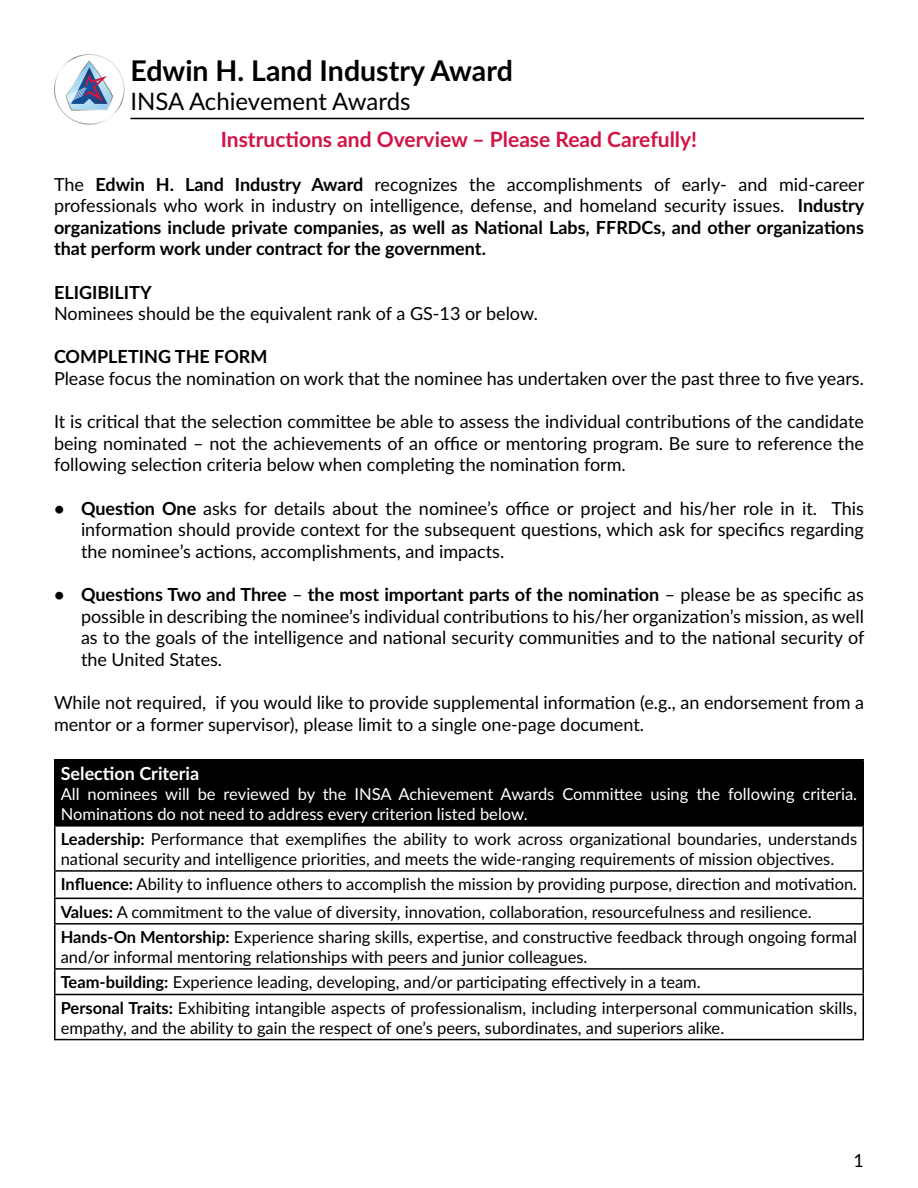
<style>
.page{position:relative;width:918px;height:1188px;background:#fff}
.page>*{position:absolute;margin:0;border:0;box-sizing:border-box;transform-origin:0 0}
.t1{font:700 28.5px "Lato";color:#000}
.t2{font:24px "Lato";color:#000}
.t3{font:700 21px "Lato";color:#d31245}
.t4{font:18px/21.6px "Lato";color:#000;text-align:justify}
.t5{font:700 18px/21.6px "Lato";color:#000;text-align:justify}
.t6{font:700 18px "Lato";color:#fff}
.t7{font:16.5px/19.8px "Lato";color:#000}
.t8{font:16.5px/19.8px "Lato";color:#fff}
.s1{font-weight:400}
.s2{font-weight:700}
</style>
<div class="page">
<svg style="left:54px;top:54px;width:71px;height:71px"></svg>
<hr style="left:130px;top:118px;width:734px;height:1px;background:#000">
<div style="left:55px;top:760px;width:808px;height:66px;background:#000"></div>
<hr style="left:54px;top:759px;width:810px;height:1px;background:#000">
<hr style="left:54px;top:760px;width:2px;height:65px;background:#000">
<hr style="left:862px;top:760px;width:2px;height:65px;background:#000">
<hr style="left:54px;top:825px;width:810px;height:2px;background:#000">
<hr style="left:54px;top:827px;width:2px;height:43px;background:#000">
<hr style="left:862px;top:827px;width:2px;height:43px;background:#000">
<hr style="left:54px;top:870px;width:810px;height:2px;background:#000">
<hr style="left:54px;top:872px;width:2px;height:26px;background:#000">
<hr style="left:862px;top:872px;width:2px;height:26px;background:#000">
<hr style="left:54px;top:898px;width:810px;height:1px;background:#000">
<hr style="left:54px;top:899px;width:2px;height:24px;background:#000">
<hr style="left:862px;top:899px;width:2px;height:24px;background:#000">
<hr style="left:54px;top:923px;width:810px;height:2px;background:#000">
<hr style="left:54px;top:925px;width:2px;height:43px;background:#000">
<hr style="left:862px;top:925px;width:2px;height:43px;background:#000">
<hr style="left:54px;top:968px;width:810px;height:2px;background:#000">
<hr style="left:54px;top:970px;width:2px;height:24px;background:#000">
<hr style="left:862px;top:970px;width:2px;height:24px;background:#000">
<hr style="left:54px;top:994px;width:810px;height:1px;background:#000">
<hr style="left:54px;top:995px;width:2px;height:44px;background:#000">
<hr style="left:862px;top:995px;width:2px;height:44px;background:#000">
<hr style="left:54px;top:1039px;width:810px;height:1px;background:#000">
<h1 class="t1" style="left:130px;top:50px;width:384px">Edwin H. Land Industry Award</h1>
<h2 class="t2" style="left:130px;top:84px;width:282px">INSA Achievement Awards</h2>
<p class="t3" style="left:221px;top:124px;width:478px">Instructions and Overview – Please Read Carefully!</p>
<p class="t5" style="left:54px;top:172px;width:812px"><span class="s1">The</span> Edwin H. Land Industry Award <span class="s1">recognizes the accomplishments of early- and mid-career professionals who work in industry on intelligence, defense, and homeland security issues.</span> Industry organizations include private companies, as well as National Labs, FFRDCs, and other organizations that perform work under contract for the government.</p>
<p class="t5" style="left:54px;top:280px;width:99px">ELIGIBILITY</p>
<p class="t4" style="left:54px;top:302px;width:486px">Nominees should be the equivalent rank of a GS-13 or below.</p>
<p class="t5" style="left:54px;top:345px;width:215px">COMPLETING THE FORM</p>
<p class="t4" style="left:54px;top:367px;width:812px">Please focus the nomination on work that the nominee has undertaken over the past three to five years.</p>
<p class="t4" style="left:54px;top:410px;width:811px">It is critical that the selection committee be able to assess the individual contributions of the candidate being nominated – not the achievements of an office or mentoring program. Be sure to reference the following selection criteria below when completing the nomination form.</p>
<p class="t4" style="left:81px;top:497px;width:785px;text-indent:-27px"><span class="s2">• Question One</span> asks for details about the nominee’s office or project and his/her role in it. This information should provide context for the subsequent questions, which ask for specifics regarding the nominee’s actions, accomplishments, and impacts.</p>
<p class="t4" style="left:81px;top:583px;width:785px;text-indent:-27px"><span class="s2">• Questions Two and Three</span> – <span class="s2">the most important parts of the nomination</span> – please be as specific as possible in describing the nominee’s individual contributions to his/her organization’s mission, as well as to the goals of the intelligence and national security communities and to the national security of the United States.</p>
<p class="t4" style="left:54px;top:691px;width:812px">While not required, if you would like to provide supplemental information (e.g., an endorsement from a mentor or a former supervisor), please limit to a single one-page document.</p>
<p class="t6" style="left:61px;top:760px;width:140px">Selection Criteria</p>
<p class="t8" style="left:61px;top:783px;width:798px">All nominees will be reviewed by the INSA Achievement Awards Committee using the following criteria.<br>Nominations do not need to address every criterion listed below.</p>
<p class="t7" style="left:61px;top:829px;width:798px"><span class="s2">Leadership:</span> Performance that exemplifies the ability to work across organizational boundaries, understands national security and intelligence priorities, and meets the wide-ranging requirements of mission objectives.</p>
<p class="t7" style="left:61px;top:870px;width:798px;line-height:27.5px"><span class="s2">Influence:</span> Ability to influence others to accomplish the mission by providing purpose, direction and motivation.<br><span class="s2">Values:</span> A commitment to the value of diversity, innovation, collaboration, resourcefulness and resilience.</p>
<p class="t7" style="left:61px;top:927px;width:798px"><span class="s2">Hands-On Mentorship:</span> Experience sharing skills, expertise, and constructive feedback through ongoing formal and/or informal mentoring relationships with peers and junior colleagues.</p>
<p class="t7" style="left:61px;top:969px;width:798px;line-height:25.7px"><span class="s2">Team-building:</span> Experience leading, developing, and/or participating effectively in a team.<br><span class="s2">Personal Traits:</span> Exhibiting intangible aspects of professionalism, including interpersonal communication skills,</p>
<p class="t7" style="left:61px;top:1017px;width:665px">empathy, and the ability to gain the respect of one’s peers, subordinates, and superiors alike.</p>
<p class="t4" style="left:854px;top:1149px;width:12px">1</p>
</div>
